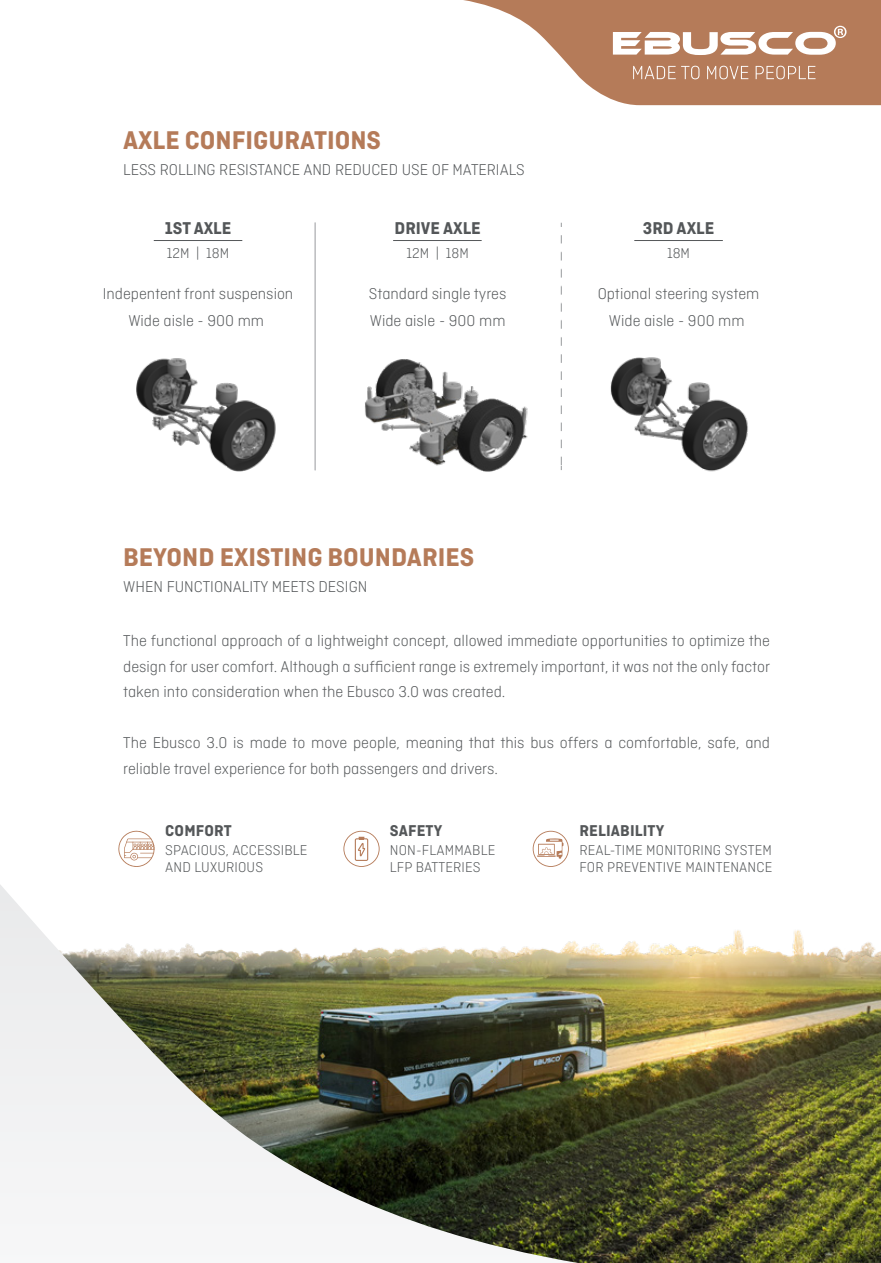
<style>
.page{position:relative;width:881px;height:1263px;background:#fff}
.page>*{position:absolute;margin:0;border:0;box-sizing:border-box;transform-origin:0 0}
.t1{font:700 27px "Ciutadella";color:#b57b59}
.t2{font:700 18px "Ciutadella";color:#545759}
.t3{font:300 16.5px/27px "Ciutadella";color:#545759;text-align:center}
.t4{font:700 16.5px "Ciutadella";letter-spacing:.01em;color:#545759}
.t5{font:300 15px/16.5px "Ciutadella";letter-spacing:.01em;color:#545759}
</style>
<div class="page">
<img style="left:578px;top:978px;width:302px;height:285px">
<svg style="left:359px;top:830px;width:521px;height:148px"></svg>
<img style="left:0;top:884px;width:578px;height:379px">
<hr style="left:315px;top:223px;width:1px;height:247px;background:#989a9d">
<hr style="left:393px;top:240px;width:88px;height:1px;background:#545759">
<hr style="left:154px;top:240px;width:88px;height:1px;background:#545759">
<hr style="left:634px;top:240px;width:88px;height:1px;background:#545759">
<img style="left:610px;top:357px;width:138px;height:115px">
<img style="left:365px;top:359px;width:163px;height:113px">
<img style="left:136px;top:358px;width:140px;height:114px">
<svg style="left:561px;top:235px;width:1px;height:235px"></svg>
<svg style="left:343px;top:831px;width:36px;height:36px"></svg>
<svg style="left:118px;top:830px;width:37px;height:37px"></svg>
<svg style="left:532px;top:831px;width:36px;height:36px"></svg>
<svg style="left:463px;top:0;width:417px;height:105px;fill:#b57b59"></svg>
<svg style="left:612px;top:26px;width:234px;height:29px"></svg>
<svg style="left:633px;top:66px;width:66px;height:13px"></svg>
<svg style="left:706px;top:66px;width:42px;height:13px"></svg>
<svg style="left:755px;top:66px;width:60px;height:13px"></svg>
<h1 class="t1" style="left:123px;top:125px;width:259px">AXLE CONFIGURATIONS</h1>
<p class="t3" style="left:123px;top:156px;width:403px">LESS ROLLING RESISTANCE AND REDUCED USE OF MATERIALS</p>
<p class="t2" style="left:165px;top:218px;width:68px">1ST AXLE</p>
<p class="t5" style="left:167px;top:245px;width:64px">12M | 18M</p>
<p class="t3" style="left:103px;top:280px;width:192px">Indepentent front suspension<br>Wide aisle - 900 mm</p>
<p class="t2" style="left:394px;top:218px;width:88px">DRIVE AXLE</p>
<p class="t5" style="left:406px;top:245px;width:64px">12M | 18M</p>
<p class="t2" style="left:642px;top:218px;width:73px">3RD AXLE</p>
<p class="t5" style="left:666px;top:245px;width:24px">18M</p>
<p class="t3" style="left:369px;top:280px;width:139px;text-align:left">Standard single tyres<br>Wide aisle - 900 mm</p>
<p class="t3" style="left:597px;top:280px;width:163px">Optional steering system<br>Wide aisle - 900 mm</p>
<h1 class="t1" style="left:123px;top:542px;width:352px">BEYOND EXISTING BOUNDARIES</h1>
<p class="t3" style="left:123px;top:573px;width:245px">WHEN FUNCTIONALITY MEETS DESIGN</p>
<p class="t3" style="left:123px;top:628px;width:648px;line-height:25.5px;text-align:justify">The functional approach of a lightweight concept, allowed immediate opportunities to optimize the design for user comfort. Although a sufficient range is extremely important, it was not the only factor taken into consideration when the Ebusco 3.0 was created.</p>
<p class="t3" style="left:123px;top:730px;width:648px;line-height:25.5px;text-align:left">The Ebusco 3.0 is made to move people, meaning that this bus offers a comfortable, safe, and reliable travel experience for both passengers and drivers.</p>
<p class="t4" style="left:165px;top:821px;width:68px">COMFORT</p>
<p class="t5" style="left:165px;top:842px;width:144px">SPACIOUS, ACCESSIBLE<br>AND LUXURIOUS</p>
<p class="t4" style="left:389px;top:821px;width:54px">SAFETY</p>
<p class="t5" style="left:389px;top:842px;width:107px">NON-FLAMMABLE<br>LFP BATTERIES</p>
<p class="t4" style="left:579px;top:821px;width:86px">RELIABILITY</p>
<p class="t5" style="left:579px;top:842px;width:194px">REAL-TIME MONITORING SYSTEM<br>FOR PREVENTIVE MAINTENANCE</p>
</div>
